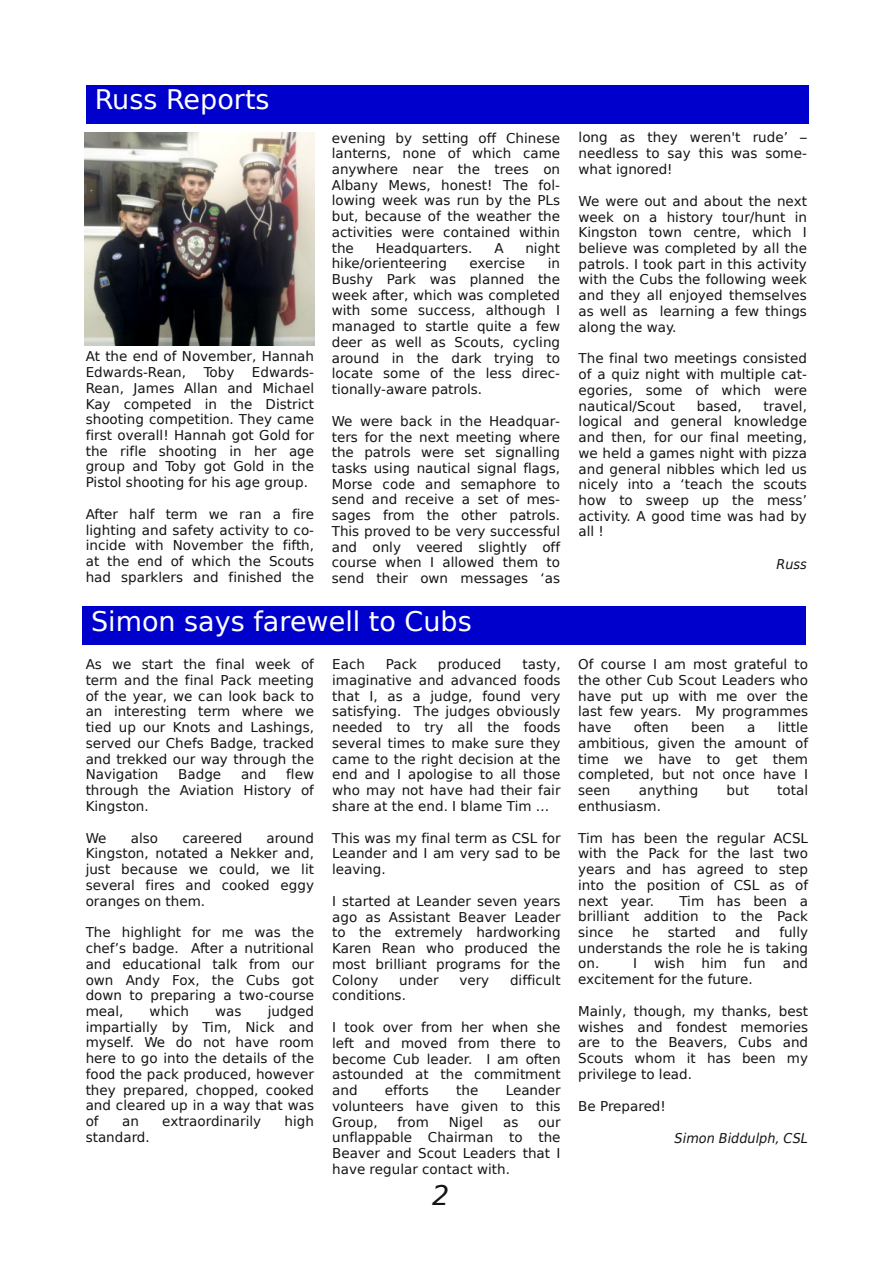
<style>
.page{position:relative;width:893px;height:1263px;background:#fff}
.page>*{position:absolute;margin:0;border:0;box-sizing:border-box;transform-origin:0 0}
.t1{font:27px "Bitstream Vera Sans";color:#fff}
.t2{font:italic 27px "Bitstream Vera Sans";color:#161413}
.t3{font:13.5px/15.8px "Bitstream Vera Sans";color:#161413;text-align:justify}
.t4{font:italic 13.5px "Bitstream Vera Sans";color:#161413;scale:.95 1}
</style>
<div class="page">
<div style="left:86px;top:86px;width:723px;height:38px;background:#0000cd"></div>
<img style="left:84px;top:132px;width:230px;height:213px">
<div style="left:83px;top:606px;width:723px;height:39px;background:#0000cd"></div>
<h1 class="t1" style="left:95px;top:84px;width:176px">Russ Reports</h1>
<p class="t3" style="left:86px;top:349px;width:230px">At the end of November, Hannah<br>Edwards-Rean,</p>
<p class="t3" style="left:86px;top:364px;width:230px;text-indent:166px">Edwards-Rean, James Allan and Michael Kay competed in the District shooting competition. They came first overall! Hannah got Gold for the rifle shooting in her age group and Toby got Gold in the Pistol shooting for his age group.</p>
<p class="t3" style="left:86px;top:506px;width:230px">After half term we ran a fire lighting and safety activity to co&shy;incide with November the fifth, at the end of which the Scouts had sparklers and finished the</p>
<p class="t3" style="left:204px;top:364px;width:32px">Toby</p>
<p class="t3" style="left:332px;top:130px;width:230px">evening by setting off Chinese lanterns, none of which came anywhere near the trees on Albany Mews, honest! The fol&shy;lowing week was run by the PLs but, because of the weather the activities were contained within the</p>
<p class="t3" style="left:376px;top:240px;width:98px">Headquarters.</p>
<p class="t3" style="left:494px;top:240px;width:11px">A</p>
<p class="t3" style="left:525px;top:240px;width:36px">night</p>
<p class="t3" style="left:332px;top:256px;width:117px">hike/orienteering</p>
<p class="t3" style="left:470px;top:256px;width:57px">exercise</p>
<p class="t3" style="left:332px;top:256px;width:230px;text-indent:216px">in Bushy Park was planned the week after, which was completed with some success, although I managed to startle quite a few deer as well as Scouts, cycling around in the dark trying to locate some of the less direc&shy;tionally-aware patrols.</p>
<p class="t3" style="left:332px;top:413px;width:230px">We were back in the Headquar&shy;ters for the next meeting where the patrols were set signalling tasks using nautical signal flags, Morse code and semaphore to send and receive a set of mes&shy;sages from the other patrols.<br>This proved to be very successful and only veered slightly off course when I allowed them to send their own messages ‘as</p>
<h1 class="t1" style="left:91px;top:606px;width:382px">Simon says farewell to Cubs</h1>
<p class="t3" style="left:86px;top:657px;width:230px">As we start the final week of term and the final Pack meeting of the year, we can look back to an interesting term where we tied up our Knots and Lashings, served our Chefs Badge, tracked and trekked our way through the Navigation</p>
<p class="t3" style="left:86px;top:767px;width:230px;text-indent:201px">flew through the Aviation History of Kingston.</p>
<p class="t3" style="left:86px;top:830px;width:22px">We</p>
<p class="t3" style="left:131px;top:830px;width:29px">also</p>
<p class="t3" style="left:183px;top:830px;width:61px">careered</p>
<p class="t3" style="left:178px;top:767px;width:44px">Badge</p>
<p class="t3" style="left:241px;top:767px;width:27px">and</p>
<p class="t3" style="left:86px;top:830px;width:230px;text-indent:181px">around Kingston, notated a Nekker and, just because we could, we lit several fires and cooked eggy oranges on them.</p>
<p class="t3" style="left:86px;top:925px;width:230px">The highlight for me was the chef’s badge. After a nutritional and educational talk from our own Andy Fox, the Cubs got down to preparing a two-course meal,</p>
<p class="t3" style="left:86px;top:1003px;width:230px;text-indent:182px">judged impartially by Tim, Nick and myself. We do not have room here to go into the details of the food the pack produced, however they prepared, chopped, cooked and cleared up in a way that was of</p>
<p class="t3" style="left:150px;top:1003px;width:41px">which</p>
<p class="t3" style="left:215px;top:1003px;width:28px">was</p>
<p class="t3" style="left:122px;top:1113px;width:18px">an</p>
<p class="t3" style="left:162px;top:1113px;width:100px">extraordinarily</p>
<p class="t3" style="left:285px;top:1113px;width:31px">high</p>
<p class="t3" style="left:86px;top:1129px;width:66px">standard.</p>
<p class="t3" style="left:332px;top:657px;width:34px">Each</p>
<p class="t3" style="left:386px;top:657px;width:33px">Pack</p>
<p class="t3" style="left:438px;top:657px;width:65px">produced</p>
<p class="t3" style="left:332px;top:657px;width:230px;text-indent:190px">tasty, imaginative and advanced foods that I, as a judge, found very satisfying. The judges obviously needed to try all the foods several times to make sure they came to the right decision at the end and I apologise to all those who may not have had their fair share at the end. I blame Tim …</p>
<p class="t3" style="left:332px;top:830px;width:230px">This was my final term as CSL for Leander and I am very sad to be leaving.</p>
<p class="t3" style="left:332px;top:893px;width:230px">I started at Leander seven years ago as Assistant Beaver Leader to the extremely hardworking Karen Rean who produced the most brilliant programs for the Colony</p>
<p class="t3" style="left:399px;top:972px;width:41px">under</p>
<p class="t3" style="left:459px;top:972px;width:31px">very</p>
<p class="t3" style="left:510px;top:972px;width:52px">difficult</p>
<p class="t3" style="left:332px;top:988px;width:75px">conditions.</p>
<p class="t3" style="left:332px;top:1020px;width:230px">I took over from her when she left and moved from there to become Cub leader. I am often astounded at the commitment and</p>
<p class="t3" style="left:332px;top:1082px;width:230px;text-indent:174px">Leander volunteers have given to this Group,</p>
<p class="t3" style="left:385px;top:1082px;width:45px">efforts</p>
<p class="t3" style="left:456px;top:1082px;width:24px">the</p>
<p class="t3" style="left:397px;top:1114px;width:33px">from</p>
<p class="t3" style="left:449px;top:1114px;width:36px">Nigel</p>
<p class="t3" style="left:503px;top:1114px;width:17px">as</p>
<p class="t3" style="left:332px;top:1114px;width:230px;text-indent:206px">our unflappable Chairman to the Beaver and Scout Leaders that I have regular contact with.</p>
<h1 class="t2" style="left:432px;top:1180px;width:19px">2</h1>
<p class="t3" style="left:579px;top:130px;width:230px">long as they weren't rude’ – needless to say this was some&shy;what ignored!</p>
<p class="t3" style="left:579px;top:193px;width:230px">We were out and about the next week on a history tour/hunt in Kingston town centre, which I believe was completed by all the patrols. I took part in this activity with the Cubs the following week and they all enjoyed themselves as well as learning a few things along the way.</p>
<p class="t3" style="left:579px;top:351px;width:230px">The final two meetings consisted of a quiz night with multiple cat&shy;egories, some of which were nautical/Scout</p>
<p class="t3" style="left:579px;top:398px;width:230px;text-indent:185px">travel, logical and general knowledge and then, for our final meeting, we held a games night with pizza and general nibbles which led us nicely into a ‘teach the scouts how to sweep up the mess’ activity. A good time was had by all !</p>
<p class="t4" style="left:776px;top:556px;width:33px">Russ</p>
<p class="t3" style="left:697px;top:398px;width:47px">based,</p>
<p class="t3" style="left:578px;top:657px;width:231px">Of course I am most grateful to the other Cub Scout Leaders who have put up with me over the last few years. My programmes have</p>
<p class="t3" style="left:578px;top:720px;width:231px;text-indent:200px">little ambitious, given the amount of time we have to get them completed, but not once have I seen</p>
<p class="t3" style="left:634px;top:720px;width:36px">often</p>
<p class="t3" style="left:691px;top:720px;width:35px">been</p>
<p class="t3" style="left:747px;top:720px;width:10px">a</p>
<p class="t3" style="left:639px;top:782px;width:61px">anything</p>
<p class="t3" style="left:726px;top:782px;width:24px">but</p>
<p class="t3" style="left:777px;top:782px;width:32px">total</p>
<p class="t3" style="left:578px;top:798px;width:84px">enthusiasm.</p>
<p class="t3" style="left:578px;top:830px;width:231px">Tim has been the regular ACSL with the Pack for the last two years and has agreed to step into the position of CSL as of next year.</p>
<p class="t3" style="left:578px;top:893px;width:231px;text-indent:101px">Tim has been a brilliant addition to the Pack since</p>
<p class="t3" style="left:578px;top:924px;width:231px;text-indent:201px">fully understands the role he is taking on.</p>
<p class="t3" style="left:632px;top:924px;width:18px">he</p>
<p class="t3" style="left:668px;top:924px;width:50px">started</p>
<p class="t3" style="left:735px;top:924px;width:27px">and</p>
<p class="t3" style="left:633px;top:956px;width:5px">I</p>
<p class="t3" style="left:654px;top:956px;width:32px">wish</p>
<p class="t3" style="left:701px;top:956px;width:27px">him</p>
<p class="t3" style="left:744px;top:956px;width:23px">fun</p>
<p class="t3" style="left:783px;top:956px;width:27px">and</p>
<p class="t3" style="left:578px;top:971px;width:176px">excitement for the future.</p>
<p class="t3" style="left:578px;top:1003px;width:231px">Mainly, though, my thanks, best wishes and fondest memories are to the Beavers, Cubs and Scouts whom it has been my privilege to lead.</p>
<p class="t3" style="left:578px;top:1098px;width:89px">Be Prepared!</p>
<p class="t4" style="left:675px;top:1131px;width:142px">Simon Biddulph, CSL</p>
</div>
